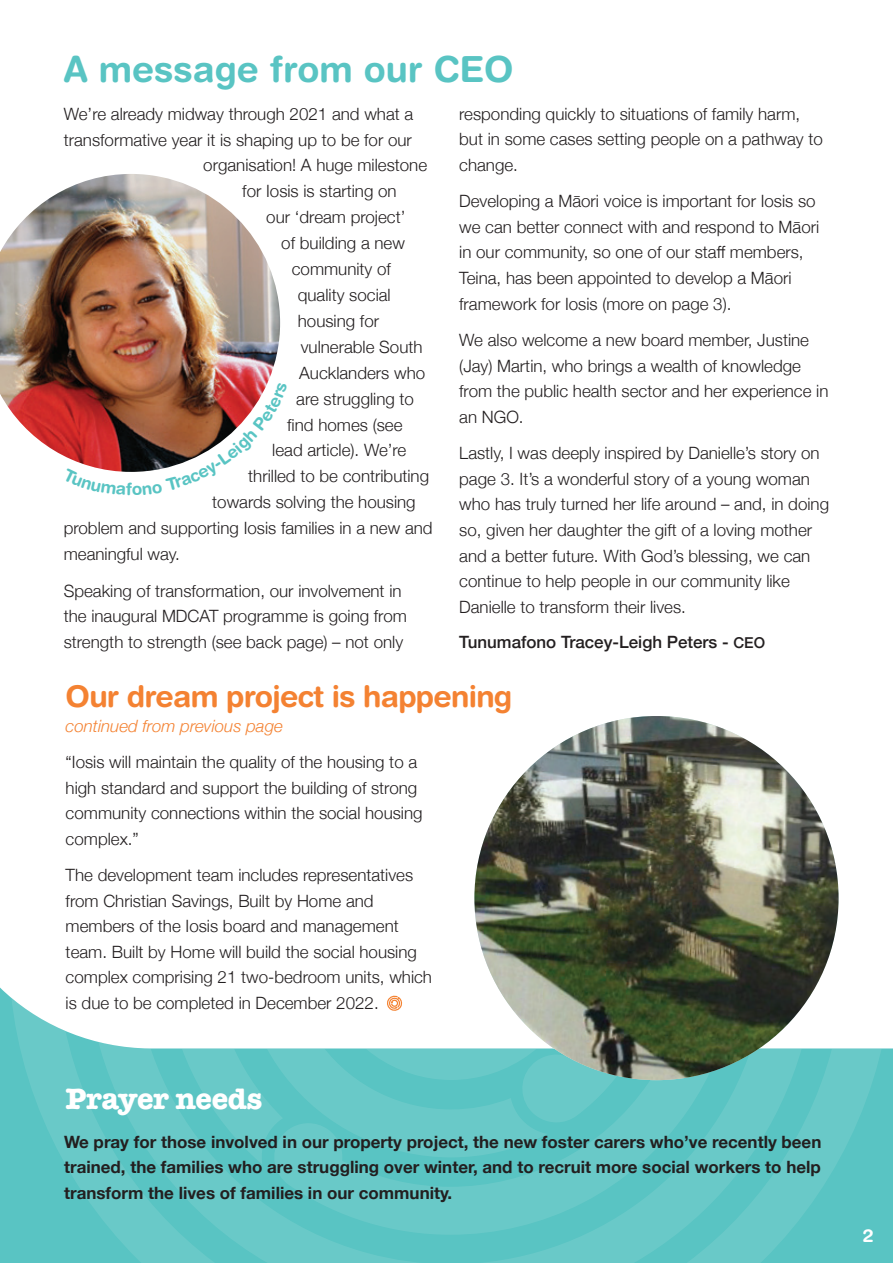
<style>
.page{position:relative;width:893px;height:1263px;background:#fff}
.page>*{position:absolute;margin:0;border:0;box-sizing:border-box;transform-origin:0 0}
.Heading01{font:700 36px "Helvetica Rounded";color:#59c4c3}
.Intro_Text{font:700 30.45px "American Typewriter";letter-spacing:-.015em;color:#fff}
.Heading01-2{font:700 30px "Helvetica Rounded";letter-spacing:-.025em;color:#f48232}
.Intro_Text-2{font:700 18px "Helvetica Rounded";color:#fff}
.Body{font:300 16.95px/25.7px "Helvetica Neue";color:#231f20}
.bullets{font:700 16.95px/25.5px "Helvetica Neue";color:#231f20;text-align:justify}
.Body-2{font:500 16.95px "Helvetica Neue";color:#231f20}
.Heading01-3{font:italic 300 16.95px "Helvetica Neue";color:#f48232}
.s1{font-size:15px}
</style>
<div class="page">
<svg style="left:0;top:863px;width:839px;height:400px"></svg>
<svg style="left:8px;top:987px;width:885px;height:276px;background:#76cecd"></svg>
<svg style="left:162px;top:987px;width:577px;height:248px;background:#71cccb"></svg>
<img style="left:0;top:174px;width:280px;height:281px">
<img style="left:474px;top:716px;width:364px;height:364px;border-radius:182px">
<svg style="left:318px;top:987px;width:266px;height:93px"></svg>
<svg style="left:62px;top:382px;width:218px;height:90px"></svg>
<p class="Heading01" style="left:64px;top:47px;width:451px">A message from our CEO</p>
<p class="Body" style="left:64px;top:100px;width:351px">We’re already midway through 2021 and what a</p>
<p class="Body" style="left:64px;top:125px;width:350px">transformative year it is shaping up to be for our</p>
<p class="Body" style="left:203px;top:151px;width:225px">organisation! A huge milestone</p>
<p class="Body" style="left:242px;top:177px;width:156px">for Iosis is starting on</p>
<p class="Body" style="left:266px;top:203px;width:141px">our ‘dream project’</p>
<p class="Body" style="left:281px;top:229px;width:125px">of building a new</p>
<p class="Body" style="left:292px;top:255px;width:101px">community of</p>
<p class="Body" style="left:298px;top:281px;width:94px">quality social</p>
<p class="Body" style="left:298px;top:307px;width:83px">housing for</p>
<p class="Body" style="left:301px;top:333px;width:123px">vulnerable South</p>
<p class="Body" style="left:299px;top:359px;width:127px">Aucklanders who</p>
<p class="Body" style="left:296px;top:384px;width:119px">are struggling to</p>
<p class="Body" style="left:287px;top:410px;width:117px">find homes (see</p>
<p class="Body" style="left:272px;top:436px;width:136px">lead article). We’re</p>
<p class="Body" style="left:248px;top:462px;width:182px">thrilled to be contributing</p>
<p class="Body" style="left:212px;top:488px;width:205px">towards solving the housing</p>
<p class="Body" style="left:64px;top:514px;width:370px">problem and supporting Iosis families in a new and</p>
<p class="Body" style="left:64px;top:540px;width:118px">meaningful way.</p>
<p class="Body" style="left:64px;top:576px;width:345px">Speaking of transformation, our involvement in the inaugural MDCAT programme is going from strength to strength (see back page) – not only</p>
<p class="Body" style="left:459px;top:100px;width:365px">responding quickly to situations of family harm, but in some cases setting people on a pathway to change.</p>
<p class="Body" style="left:459px;top:187px;width:361px">Developing a Māori voice is important for Iosis so we can better connect with and respond to Māori in our community, so one of our staff members, Teina, has been appointed to develop a Māori framework for Iosis (more on page 3).</p>
<p class="Body" style="left:459px;top:326px;width:371px">We also welcome a new board member, Justine (Jay) Martin, who brings a wealth of knowledge from the public health sector and her experience in an NGO.</p>
<p class="Body" style="left:459px;top:439px;width:371px">Lastly, I was deeply inspired by Danielle’s story on page 3. It’s a wonderful story of a young woman who has truly turned her life around – and, in doing so, given her daughter the gift of a loving mother and a better future. With God’s blessing, we can continue to help people in our community like Danielle to transform their lives.</p>
<p class="Body-2" style="left:459px;top:629px;width:307px">Tunumafono Tracey-Leigh Peters - <span class="s1">CEO</span></p>
<p class="Heading01-2" style="left:66px;top:678px;width:448px">Our dream project is happening</p>
<p class="Heading01-3" style="left:66px;top:713px;width:219px">continued from previous page</p>
<p class="Body" style="left:66px;top:748px;width:358px">“Iosis will maintain the quality of the housing to a high standard and support the building of strong community connections within the social housing complex.”</p>
<p class="Body" style="left:66px;top:861px;width:368px">The development team includes representatives from Christian Savings, Built by Home and members of the Iosis board and management team. Built by Home will build the social housing complex comprising 21 two-bedroom units, which is due to be completed in December 2022.</p>
<p class="Intro_Text" style="left:66px;top:1072px;width:198px">Prayer needs</p>
<p class="bullets" style="left:64px;top:1129px;width:759px">We pray for those involved in our property project, the new foster carers who’ve recently been trained, the families who are struggling over winter, and to recruit more social workers to help transform the lives of families in our community.</p>
<p class="Intro_Text-2" style="left:863px;top:1225px;width:12px">2</p>
</div>
